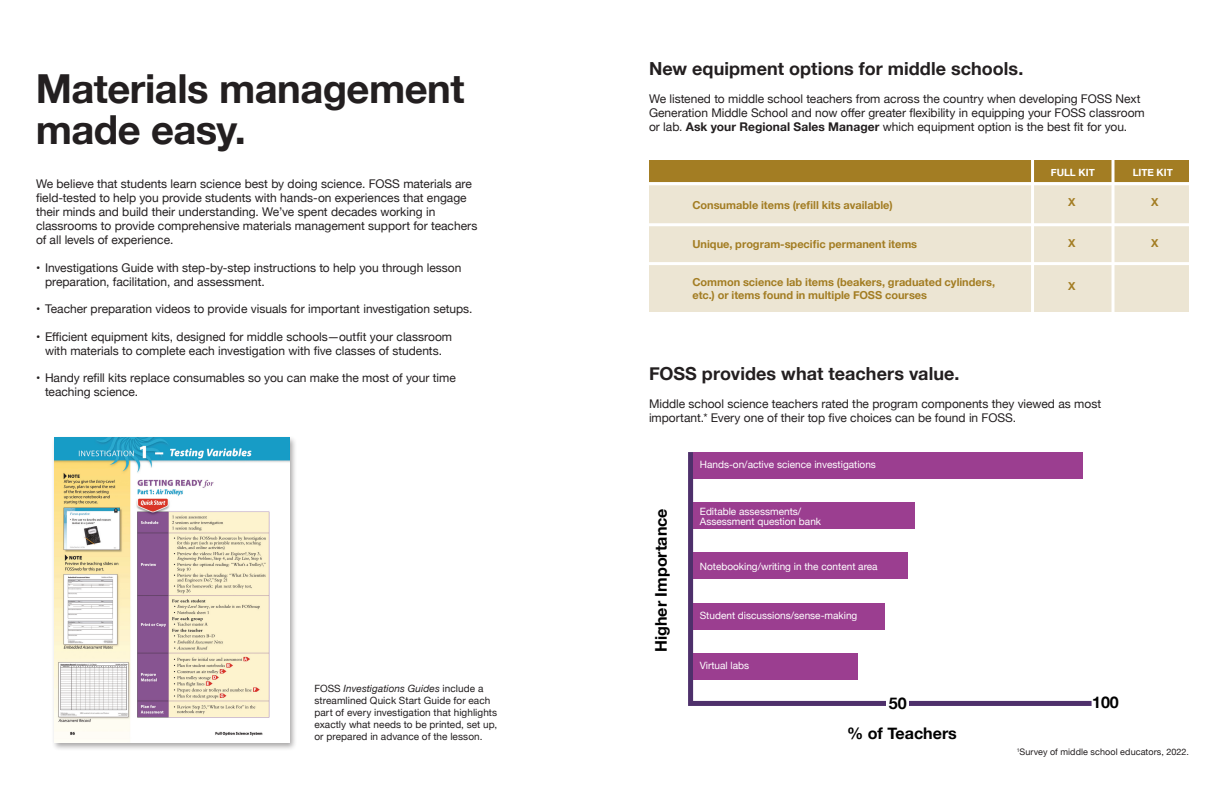
<style>
.page{position:relative;width:1224px;height:792px;background:#fff}
.page>*{position:absolute;margin:0;border:0;box-sizing:border-box;transform-origin:0 0}
.t1{font:700 40px/41px "Helvetica Neue";letter-spacing:-.015em;color:#231f20}
.t2{font:700 18px "Helvetica Neue";letter-spacing:.005em;color:#231f20}
.t3{font:700 16.1px/30.2px "Helvetica Neue";color:#000;text-align:center}
.t4{font:12px/14px "Helvetica Neue";color:#231f20}
.t5{font:700 11px/13.2px "Helvetica Neue";color:#a37d23}
.t6{font:10.1px/10.1px "Helvetica Neue";color:#fff}
.t7{font:10px/12px "Helvetica Neue";letter-spacing:.005em;color:#231f20}
.t8{font:700 10px "Helvetica Neue";letter-spacing:-.005em;color:#fff}
.t9{font:9px "Helvetica Neue";letter-spacing:.01em;color:#231f20}
.s1{font-style:italic}
.s2{font-weight:700}
</style>
<div class="page">
<div style="left:649px;top:161px;width:540px;height:151px;background:#ece5d3"></div>
<div style="left:649px;top:161px;width:540px;height:21px;background:#a37d23"></div>
<hr style="left:647px;top:223px;width:565px;height:3px;background:#fff">
<hr style="left:647px;top:262px;width:565px;height:3px;background:#fff">
<hr style="left:1112px;top:160px;width:3px;height:153px;background:#fff">
<hr style="left:1031px;top:160px;width:3px;height:152px;background:#fff">
<hr style="left:649px;top:182px;width:549px;height:3px;background:#fff">
<div style="left:51px;top:436px;width:246px;height:315px;background:#231f20;opacity:.4"></div>
<img style="left:54px;top:437px;width:235px;height:305px">
<svg style="left:688px;top:452px;width:404px;height:254px"></svg>
<div style="left:886px;top:695px;width:22px;height:17px;background:#fff"></div>
<div style="left:693px;top:653px;width:164px;height:27px;background:#9b3e90"></div>
<div style="left:693px;top:603px;width:191px;height:26px;background:#9b3e90"></div>
<div style="left:693px;top:552px;width:214px;height:27px;background:#9b3e90"></div>
<div style="left:693px;top:503px;width:222px;height:26px;background:#9b3e90"></div>
<div style="left:693px;top:452px;width:390px;height:27px;background:#9b3e90"></div>
<p class="t1" style="left:36px;top:69px;width:430px">Materials management made easy.</p>
<p class="t4" style="left:36px;top:177px;width:443px">We believe that students learn science best by doing science. FOSS materials are field-tested to help you provide students with hands-on experiences that engage their minds and build their understanding. We’ve spent decades working in classrooms to provide comprehensive materials management support for teachers of all levels of experience.</p>
<p class="t4" style="left:45px;top:261px;width:418px;text-indent:-9px">• Investigations Guide with step-by-step instructions to help you through lesson preparation, facilitation, and assessment.</p>
<p class="t4" style="left:36px;top:303px;width:438px">• Teacher preparation videos to provide visuals for important investigation setups.</p>
<p class="t4" style="left:36px;top:330px;width:418px;text-align:center">• Efficient equipment kits, designed for middle schools—outfit your classroom with materials to complete each investigation with five classes of students.</p>
<p class="t4" style="left:45px;top:372px;width:412px;text-indent:-9px">• Handy refill kits replace consumables so you can make the most of your time teaching science.</p>
<p class="t7" style="left:314px;top:683px;width:184px">FOSS <span class="s1">Investigations Guides</span> include a streamlined Quick Start Guide for each part of every investigation that highlights exactly what needs to be printed, set up, or prepared in advance of the lesson.</p>
<p class="t2" style="left:649px;top:55px;width:376px">New equipment options for middle schools.</p>
<p class="t4" style="left:649px;top:93px;width:497px">We listened to middle school teachers from across the country when developing FOSS Next<br>Generation Middle School and now offer greater flexibility in equipping your FOSS classroom or lab. <span class="s2">Ask your Regional Sales Manager</span> which equipment option is the best fit for you.</p>
<p class="t5" style="left:692px;top:198px;width:202px">Consumable items (refill kits available)</p>
<p class="t5" style="left:692px;top:237px;width:226px">Unique, program-specific permanent items</p>
<p class="t5" style="left:692px;top:275px;width:304px">Common science lab items (beakers, graduated cylinders, etc.) or items found in multiple FOSS courses</p>
<p class="t8" style="left:1051px;top:164px;width:45px">FULL KIT</p>
<p class="t8" style="left:1133px;top:164px;width:42px">LITE KIT</p>
<p class="t5" style="left:1068px;top:196px;width:9px">X</p>
<p class="t5" style="left:1068px;top:237px;width:9px">X</p>
<p class="t5" style="left:1068px;top:280px;width:9px">X</p>
<p class="t5" style="left:1151px;top:196px;width:9px">X</p>
<p class="t5" style="left:1151px;top:237px;width:9px">X</p>
<p class="t2" style="left:649px;top:360px;width:312px">FOSS provides what teachers value.</p>
<p class="t4" style="left:649px;top:397px;width:454px">Middle school science teachers rated the program components they viewed as most important.* Every one of their top five choices can be found in FOSS.</p>
<p class="t3" style="left:647px;top:652px;width:145px;rotate:-90deg">Higher Importance</p>
<p class="t6" style="left:700px;top:460px;width:178px">Hands-on/active science investigations</p>
<p class="t6" style="left:700px;top:507px;width:123px">Editable assessments/<br>Assessment question bank</p>
<p class="t6" style="left:700px;top:562px;width:179px">Notebooking/writing in the content area</p>
<p class="t6" style="left:700px;top:611px;width:159px">Student discussions/sense-making</p>
<p class="t6" style="left:700px;top:661px;width:51px">Virtual labs</p>
<p class="t3" style="left:847px;top:688px;width:111px">50<br>% of Teachers</p>
<p class="t3" style="left:1092px;top:688px;width:28px">100</p>
<p class="t9" style="left:1017px;top:745px;width:174px"><sup>1</sup>Survey of middle school educators, 2022.</p>
</div>
